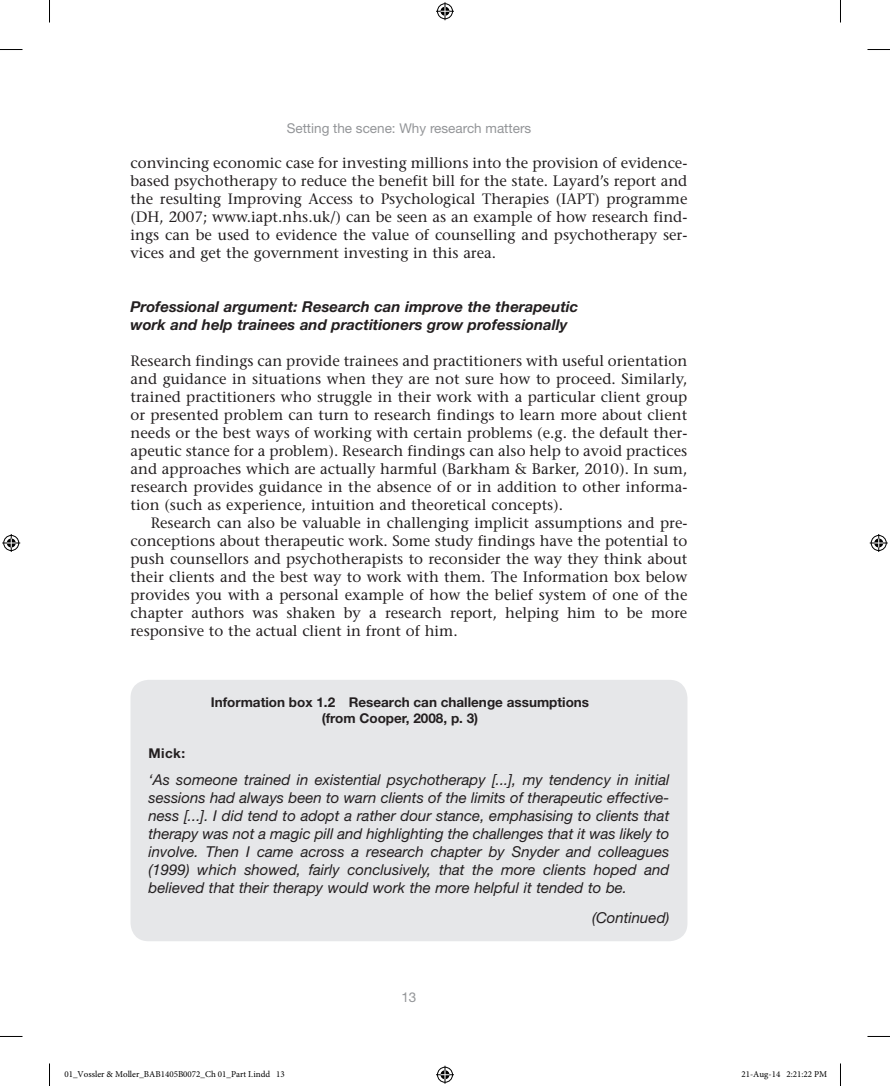
<style>
.page{position:relative;width:890px;height:1086px;background:#fff}
.page>*{position:absolute;margin:0;border:0;box-sizing:border-box;transform-origin:0 0}
.TEXT_IND{font:500 15px/18px "Stone Serif Std";color:#231f20;text-align:justify}
.TEXT{font:500 15px/18px "Stone Serif Std";letter-spacing:.005em;color:#231f20;text-align:justify}
.BX2_BTEXT{font:italic 15px/18px "Helvetica Neue LT Std";color:#231f20;text-align:justify}
.t1{font:italic 700 15px/18px "Helvetica Neue LT Std";color:#231f20}
.BX1_BTEXT{font:italic 15px "Helvetica Neue LT Std";color:#231f20}
.BX2_BT{font:700 13.5px/16.5px "Helvetica Neue LT Std";color:#231f20;text-align:center}
.t2{font:13.5px "Helvetica Neue LT Std";color:#939598}
.BX2_BH1{font:700 13.5px "Helvetica Neue LT Std";color:#231f20}
.t3{font:9px "Minion Pro";color:#000}
</style>
<div class="page">
<div style="left:130px;top:680px;width:557px;height:261px;background:#e6e7e9;border-radius:18px"></div>
<svg style="left:0;top:49px;width:22px;height:1px"></svg>
<svg style="left:867px;top:49px;width:23px;height:1px"></svg>
<svg style="left:0;top:1036px;width:22px;height:1px"></svg>
<svg style="left:867px;top:1036px;width:23px;height:1px"></svg>
<svg style="left:49px;top:0;width:1px;height:23px"></svg>
<svg style="left:49px;top:1063px;width:1px;height:22px"></svg>
<svg style="left:840px;top:0;width:1px;height:23px"></svg>
<svg style="left:840px;top:1063px;width:1px;height:22px"></svg>
<svg style="left:436px;top:2px;width:18px;height:18px"></svg>
<svg style="left:436px;top:1065px;width:18px;height:18px"></svg>
<svg style="left:2px;top:534px;width:18px;height:18px"></svg>
<svg style="left:870px;top:534px;width:18px;height:18px"></svg>
<p class="t2" style="left:287px;top:120px;width:246px">Setting the scene: Why research matters</p>
<p class="TEXT_IND" style="left:130px;top:154px;width:558px">convincing economic case for investing millions into the provision of evidence&shy;based psychotherapy to reduce the benefit bill for the state. Layard’s report and the resulting Improving Access to Psychological Therapies (IAPT) programme (DH, 2007; www.iapt.nhs.uk/) can be seen as an example of how research find&shy;ings can be used to evidence the value of counselling and psychotherapy ser&shy;vices and get the government investing in this area.</p>
<h2 class="t1" style="left:130px;top:297px;width:449px">Professional argument: Research can improve the therapeutic work and help trainees and practitioners grow professionally</h2>
<p class="TEXT" style="left:130px;top:352px;width:558px">Research findings can provide trainees and practitioners with useful orientation and guidance in situations when they are not sure how to proceed. Similarly, trained practitioners who struggle in their work with a particular client group or presented problem can turn to research findings to learn more about client needs or the best ways of working with certain problems (e.g. the default ther&shy;apeutic stance for a problem). Research findings can also help to avoid practices and approaches which are actually harmful (Barkham &amp; Barker, 2010). In sum, research provides guidance in the absence of or in addition to other informa&shy;tion (such as experience, intuition and theoretical concepts).</p>
<p class="TEXT_IND" style="left:130px;top:514px;width:558px;text-indent:20px">Research can also be valuable in challenging implicit assumptions and pre&shy;conceptions about therapeutic work. Some study findings have the potential to push counsellors and psychotherapists to reconsider the way they think about their clients and the best way to work with them. The Information box below provides you with a personal example of how the belief system of one of the chapter authors was shaken by a research report, helping him to be more responsive to the actual client in front of him.</p>
<p class="BX2_BT" style="left:211px;top:693px;width:380px">Information box 1.2 Research can challenge assumptions (from Cooper, 2008, p. 3)</p>
<p class="BX2_BH1" style="left:148px;top:744px;width:38px">Mick:</p>
<p class="BX2_BTEXT" style="left:148px;top:770px;width:522px">‘As someone trained in existential psychotherapy [...], my tendency in initial sessions had always been to warn clients of the limits of therapeutic effective&shy;ness [...]. I did tend to adopt a rather dour stance, emphasising to clients that therapy was not a magic pill and highlighting the challenges that it was likely to involve. Then I came across a research chapter by Snyder and colleagues (1999) which showed, fairly conclusively, that the more clients hoped and believed that their therapy would work the more helpful it tended to be.</p>
<p class="BX1_BTEXT" style="left:592px;top:908px;width:79px">(Continued)</p>
<p class="t2" style="left:401px;top:988px;width:17px">13</p>
<p class="t3" style="left:64px;top:1068px;width:222px">01_Vossler &amp; Moller_BAB1405B0072_Ch 01_Part I.indd 13</p>
<p class="t3" style="left:741px;top:1068px;width:87px">21-Aug-14 2:21:22 PM</p>
</div>
